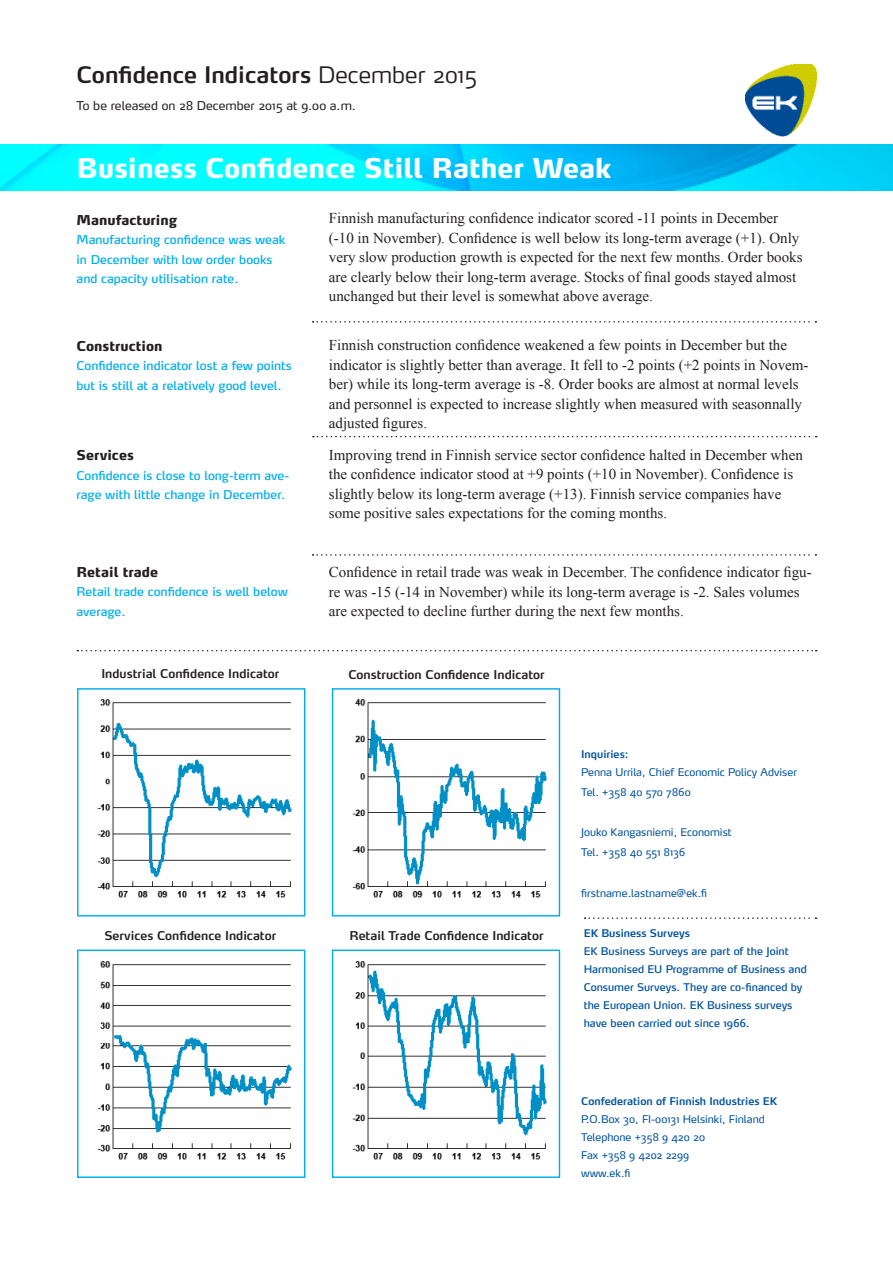
<style>
.page{position:relative;width:893px;height:1263px;background:#fff}
.page>*{position:absolute;margin:0;border:0;box-sizing:border-box;transform-origin:0 0}
.Ingressi_-_OSIO_2{font:800 27px "Max";color:#fff}
.PÄÄotsikko-osio_1{font:600 22.5px "Max";color:#231f20}
.Leipä{font:15px/19.5px "Times New Roman";color:#231f20}
.Ingressi_-_OSIO_2-2{font:800 13.5px "Max";color:#231f20}
.Leipä-2{font:800 13.5px "Max";color:#231f20}
.Ingressi_-_OSIO_2-3{font:12px/19.5px "Max";color:#00aeef}
.KUVA-ots-loppuosa{font:600 12px "Max";color:#231f20}
.Leipä-3{font:12px/19.5px "Max";color:#00aeef}
.Leipä-4{font:12px "Max";color:#231f20}
.Kuvaotsikko{font:600 12px "Max";color:#231f20}
.ek_infoa{font:10.5px/18px "Max";color:#01539e}
.ek_infoa-2{font:10.5px/18px "Max";color:#01539e}
.ek_infoa-3{font:600 10.5px "Max";color:#01539e}
.s1{font-weight:300}
</style>
<div class="page">
<img style="left:0;top:145px;width:893px;height:45px">
<img style="left:745px;top:64px;width:71px;height:72px">
<svg style="left:313px;top:321px;width:503px;height:2px"></svg>
<svg style="left:313px;top:436px;width:504px;height:1px"></svg>
<svg style="left:313px;top:554px;width:503px;height:2px"></svg>
<svg style="left:585px;top:917px;width:231px;height:2px"></svg>
<img style="left:97px;top:961px;width:195px;height:199px">
<div style="left:77px;top:949px;width:228px;height:229px;border:1px solid #00aeef"></div>
<img style="left:97px;top:699px;width:195px;height:199px">
<div style="left:77px;top:688px;width:228px;height:228px;border:1px solid #00aeef"></div>
<svg style="left:77px;top:650px;width:740px;height:1px"></svg>
<img style="left:352px;top:699px;width:195px;height:199px">
<div style="left:332px;top:688px;width:228px;height:228px;border:1px solid #00aeef"></div>
<img style="left:352px;top:961px;width:195px;height:199px">
<div style="left:332px;top:949px;width:228px;height:229px;border:1px solid #00aeef"></div>
<p class="PÄÄotsikko-osio_1" style="left:77px;top:60px;width:402px">Confidence Indicators <span class="s1">December 2015</span></p>
<p class="Leipä-4" style="left:77px;top:98px;width:281px">To be released on 28 December 2015 at 9.00 a.m.</p>
<p class="Ingressi_-_OSIO_2" style="left:77px;top:151px;width:536px">Business Confidence Still Rather Weak</p>
<p class="Ingressi_-_OSIO_2-2" style="left:77px;top:211px;width:102px">Manufacturing</p>
<p class="Ingressi_-_OSIO_2-3" style="left:77px;top:230px;width:210px">Manufacturing confidence was weak in December with low order books and capacity utilisation rate.</p>
<p class="Leipä-2" style="left:77px;top:337px;width:87px">Construction</p>
<p class="Leipä-3" style="left:77px;top:356px;width:217px">Confidence indicator lost a few points but is still at a relatively good level.</p>
<p class="Ingressi_-_OSIO_2-2" style="left:77px;top:447px;width:59px">Services</p>
<p class="Ingressi_-_OSIO_2-3" style="left:77px;top:466px;width:214px">Confidence is close to long-term ave&shy;rage with little change in December.</p>
<p class="Ingressi_-_OSIO_2-2" style="left:77px;top:563px;width:83px">Retail trade</p>
<p class="Ingressi_-_OSIO_2-3" style="left:77px;top:582px;width:213px">Retail trade confidence is well below average.</p>
<p class="Leipä" style="left:329px;top:208px;width:475px">Finnish manufacturing confidence indicator scored -11 points in December (-10 in November). Confidence is well below its long-term average (+1). Only very slow production growth is expected for the next few months. Order books are clearly below their long-term average. Stocks of final goods stayed almost unchanged but their level is somewhat above average.</p>
<p class="Leipä" style="left:329px;top:335px;width:481px">Finnish construction confidence weakened a few points in December but the indicator is slightly better than average. It fell to -2 points (+2 points in Novem&shy;ber) while its long-term average is -8. Order books are almost at normal levels and personnel is expected to increase slightly when measured with seasonnally adjusted figures.</p>
<p class="Leipä" style="left:329px;top:445px;width:476px">Improving trend in Finnish service sector confidence halted in December when the confidence indicator stood at +9 points (+10 in November). Confidence is slightly below its long-term average (+13). Finnish service companies have some positive sales expectations for the coming months.</p>
<p class="Leipä" style="left:329px;top:562px;width:484px">Confidence in retail trade was weak in December. The confidence indicator figu&shy;re was -15 (-14 in November) while its long-term average is -2. Sales volumes are expected to decline further during the next few months.</p>
<p class="Kuvaotsikko" style="left:101px;top:666px;width:179px">Industrial Confidence Indicator</p>
<p class="KUVA-ots-loppuosa" style="left:348px;top:667px;width:198px">Construction Confidence Indicator</p>
<p class="ek_infoa-3" style="left:581px;top:747px;width:49px">Inquiries:</p>
<p class="ek_infoa" style="left:581px;top:763px;width:217px">Penna Urrila, Chief Economic Policy Adviser</p>
<p class="ek_infoa" style="left:581px;top:783px;width:111px">Tel. +358 40 570 7860</p>
<p class="ek_infoa" style="left:581px;top:823px;width:152px">Jouko Kangasniemi, Economist</p>
<p class="ek_infoa" style="left:581px;top:843px;width:105px">Tel. +358 40 551 8136</p>
<p class="ek_infoa" style="left:581px;top:883px;width:128px">firstname.lastname@ek.fi</p>
<p class="KUVA-ots-loppuosa" style="left:104px;top:928px;width:173px">Services Confidence Indicator</p>
<p class="KUVA-ots-loppuosa" style="left:349px;top:928px;width:196px">Retail Trade Confidence Indicator</p>
<p class="ek_infoa-3" style="left:584px;top:926px;width:108px">EK Business Surveys</p>
<p class="ek_infoa-2" style="left:584px;top:942px;width:225px">EK Business Surveys are part of the Joint Harmonised EU Programme of Business and Consumer Surveys. They are co-financed by the European Union. EK Business surveys have been carried out since 1966.</p>
<p class="ek_infoa-3" style="left:581px;top:1094px;width:198px">Confederation of Finnish Industries EK</p>
<p class="ek_infoa" style="left:581px;top:1109px;width:185px">P.O.Box 30, FI-00131 Helsinki, Finland</p>
<p class="ek_infoa" style="left:581px;top:1127px;width:125px">Telephone +358 9 420 20</p>
<p class="ek_infoa" style="left:581px;top:1145px;width:110px">Fax +358 9 4202 2299 www.ek.fi</p>
</div>
